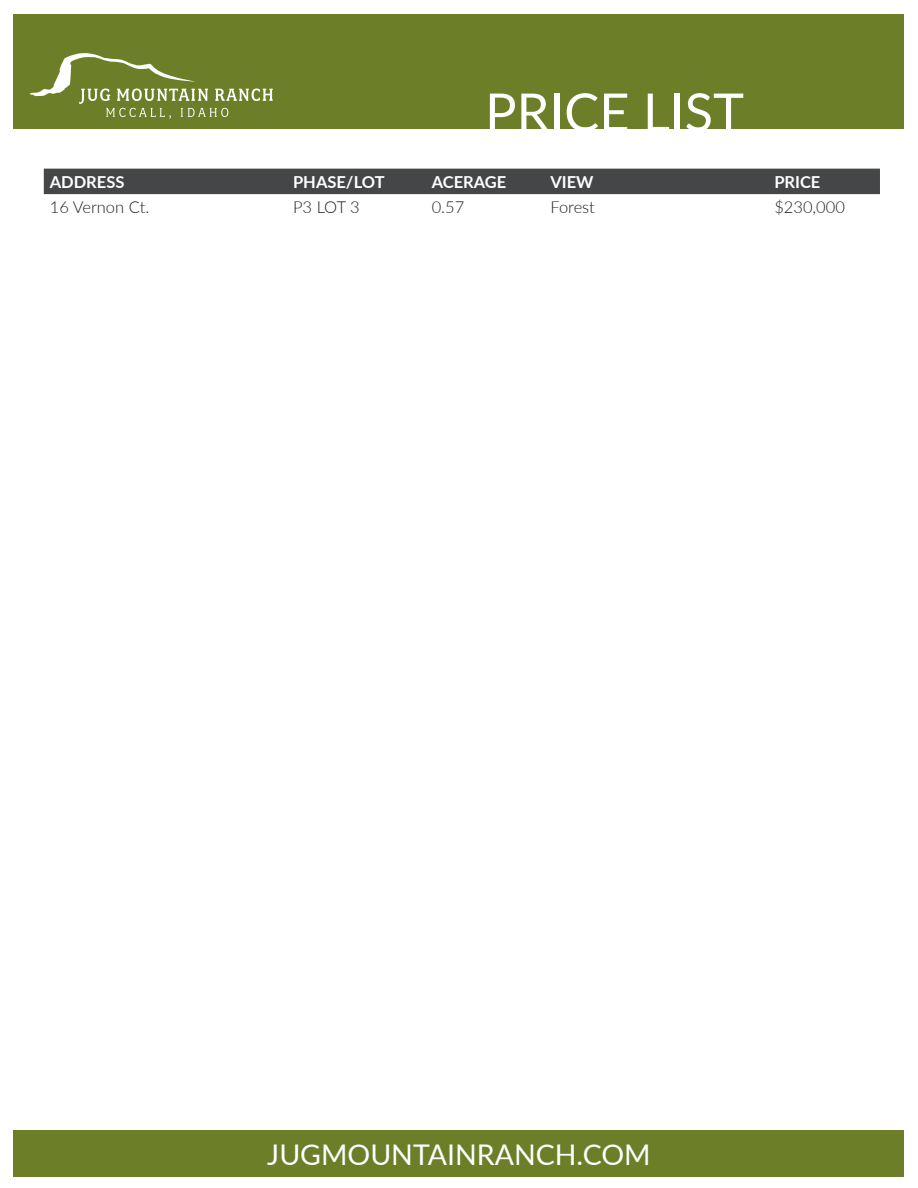
<style>
.page{position:relative;width:918px;height:1188px;background:#fff}
.page>*{position:absolute;margin:0;border:0;box-sizing:border-box;transform-origin:0 0}
.t1{font:52.5px "Lato";color:#fff}
.t2{font:28.5px "Lato";color:#fff}
.t3{font:300 16.5px "Lato";color:#231f20}
.t4{font:700 16.5px "Lato";color:#fff}
</style>
<div class="page">
<div style="left:44px;top:169px;width:836px;height:25px;background:#454647"></div>
<div style="left:13px;top:15px;width:891px;height:114px;background:#6d7e28"></div>
<svg style="left:30px;top:53px;width:243px;height:66px"></svg>
<div style="left:14px;top:1131px;width:890px;height:46px;background:#6d7e28"></div>
<p class="t1" style="left:485px;top:75px;width:260px">PRICE LIST</p>
<p class="t4" style="left:50px;top:170px;width:76px">ADDRESS</p>
<p class="t4" style="left:293px;top:170px;width:93px">PHASE/LOT</p>
<p class="t4" style="left:432px;top:170px;width:76px">ACERAGE</p>
<p class="t4" style="left:550px;top:170px;width:45px">VIEW</p>
<p class="t4" style="left:774px;top:170px;width:48px">PRICE</p>
<p class="t3" style="left:50px;top:196px;width:101px">16 Vernon Ct.</p>
<p class="t3" style="left:293px;top:196px;width:68px">P3 LOT 3</p>
<p class="t3" style="left:432px;top:196px;width:34px">0.57</p>
<p class="t3" style="left:550px;top:196px;width:46px">Forest</p>
<p class="t3" style="left:774px;top:196px;width:72px">$230,000</p>
<p class="t2" style="left:267px;top:1134px;width:385px">JUGMOUNTAINRANCH.COM</p>
</div>
